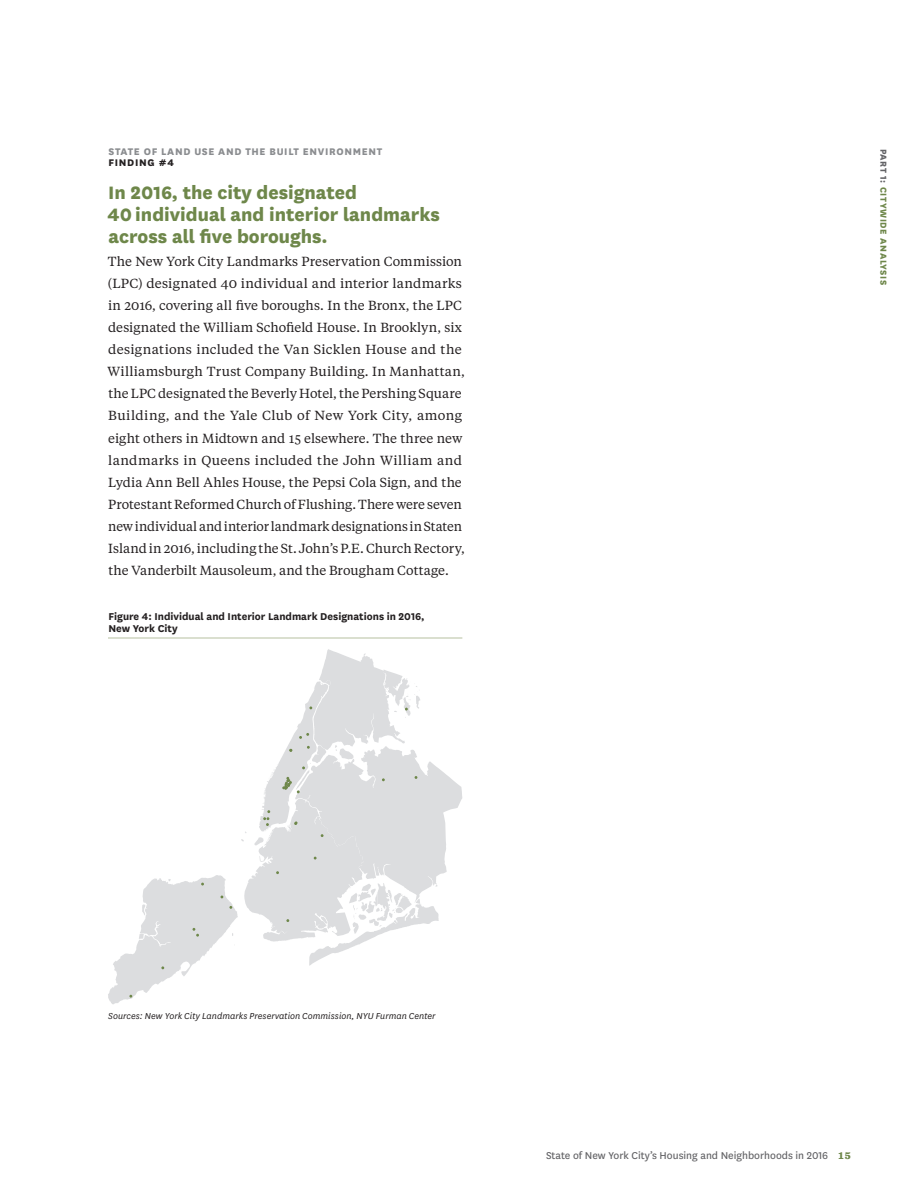
<style>
.page{position:relative;width:918px;height:1188px;background:#fff}
.page>*{position:absolute;margin:0;border:0;box-sizing:border-box;transform-origin:0 0}
.Chapter_Heads{font:800 21px/22.2px "National";color:#6e874a}
.Chapter_Text_No_Inde{font:13.2px/22.2px "Tiempos Text";letter-spacing:.01em;color:#231f20}
.Chapter_Chart_Head{font:700 11.7px/12px "National";color:#231f20}
.t1{font:11.7px "National";color:#636366}
.SEC_2_Slug_Gray{font:800 11.25px "National";letter-spacing:.06em;color:#8a8c8f}
.SOC_2_Slug_Black{font:800 11.25px "National";letter-spacing:.06em;color:#231f20}
.Chapter_Chart_Head-2{font:italic 10.2px "National";letter-spacing:.005em;color:#231f20}
.t2{font:800 10.2px "National";letter-spacing:.06em;color:#6e874a}
.s1{color:#636366}
.s2{font-family:"Sentinel";font-weight:900;font-size:10.5px;color:#6e874a}
</style>
<div class="page">
<hr style="left:108px;top:637px;width:354px;height:2px;background:#bec7aa">
<svg style="left:108px;top:649px;width:354px;height:355px"></svg>
<p class="SEC_2_Slug_Gray" style="left:108px;top:143px;width:276px">STATE OF LAND USE AND THE BUILT ENVIRONMENT</p>
<p class="SOC_2_Slug_Black" style="left:108px;top:154px;width:67px">FINDING #4</p>
<p class="Chapter_Heads" style="left:108px;top:180px;width:334px">In 2016, the city designated<br>40 individual and interior landmarks across all five boroughs.</p>
<p class="Chapter_Text_No_Inde" style="left:108px;top:249px;width:359px">The New York City Landmarks Preservation Commission (LPC) designated 40 individual and interior landmarks in 2016, covering all five boroughs. In the Bronx, the LPC designated the William Schofield House. In Brooklyn, six designations included the Van Sicklen House and the Williamsburgh Trust Company Building. In Manhattan, the LPC designated the Beverly Hotel, the Pershing Square Building, and the Yale Club of New York City, among eight others in Midtown and 15 elsewhere. The three new landmarks in Queens included the John William and Lydia Ann Bell Ahles House, the Pepsi Cola Sign, and the Protestant Reformed Church of Flushing. There were seven new individual and interior landmark designations in Staten Island in 2016, including the St. John’s P.E. Church Rectory, the Vanderbilt Mausoleum, and the Brougham Cottage.</p>
<p class="Chapter_Chart_Head" style="left:108px;top:609px;width:318px">Figure 4: Individual and Interior Landmark Designations in 2016,<br>New York City</p>
<p class="t2" style="left:891px;top:148px;width:138px;rotate:90deg"><span class="s1">PART 1:</span> CITYWIDE ANALYSIS</p>
<p class="Chapter_Chart_Head-2" style="left:108px;top:1010px;width:329px">Sources: New York City Landmarks Preservation Commission, NYU Furman Center</p>
<p class="t1" style="left:546px;top:1148px;width:306px">State of New York City’s Housing and Neighborhoods in 2016 <span class="s2">15</span></p>
</div>
